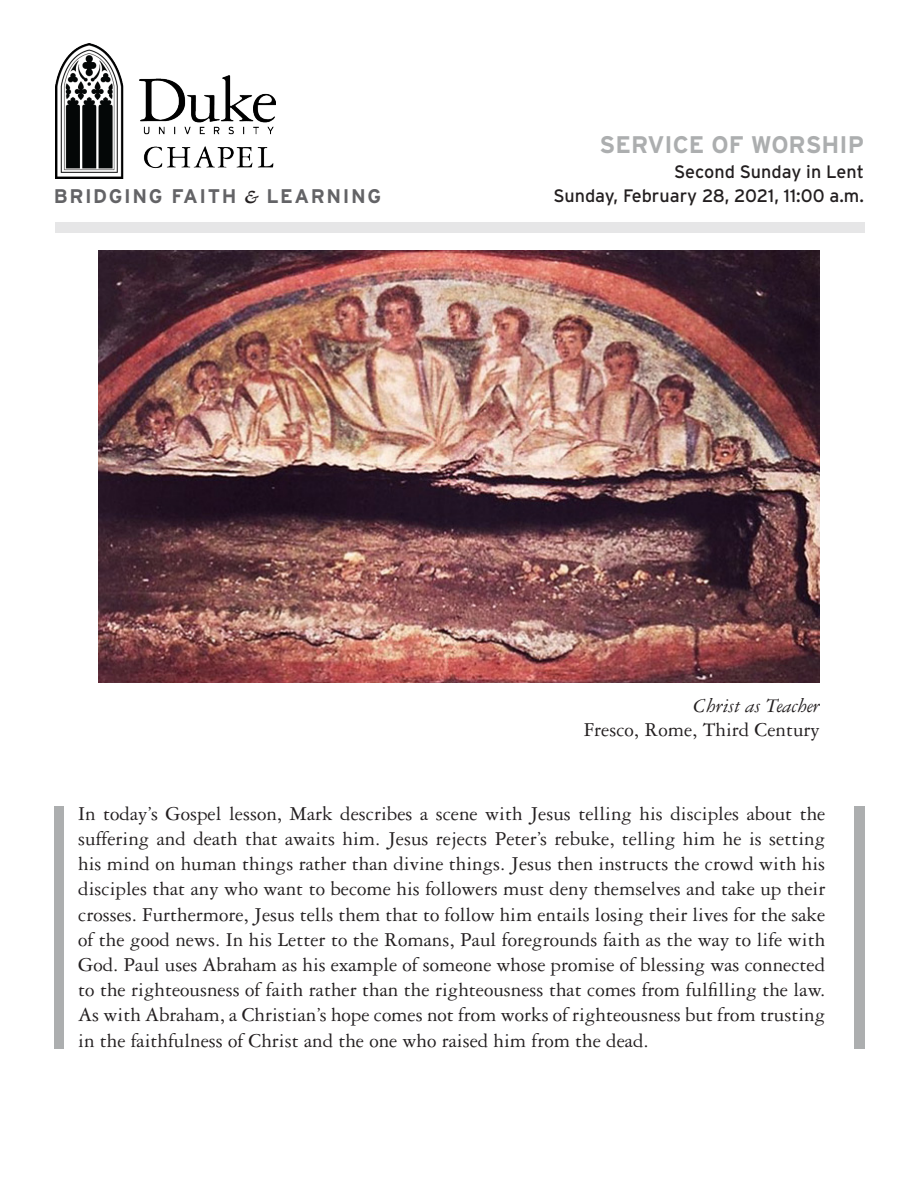
<style>
.page{position:relative;width:918px;height:1188px;background:#fff}
.page>*{position:absolute;margin:0;border:0;box-sizing:border-box;transform-origin:0 0}
.Header_1{font:700 24px "Interstate";color:#acaeaf}
.t1{font:21px/25.2px "Garamond 3 LT Std";color:#231f20;text-align:justify}
.t2{font:italic 21px "Garamond 3 LT Std";color:#231f20}
.t3{font:700 19.65px "Interstate";letter-spacing:.08em;color:#636366}
.Header_1-2{font:18px "Interstate";color:#231f20}
.s1{font-family:"Garamond 3 LT Std";font-style:italic;color:#231f20}
</style>
<div class="page">
<div style="left:55px;top:223px;width:810px;height:10px;background:#e6e6e7"></div>
<img style="left:55px;top:43px;width:221px;height:135px">
<img style="left:98px;top:250px;width:722px;height:432px">
<div style="left:54px;top:806px;width:10px;height:243px;background:#acaeaf"></div>
<div style="left:854px;top:806px;width:11px;height:243px;background:#acaeaf"></div>
<p class="t3" style="left:54px;top:185px;width:329px">BRIDGING FAITH <span class="s1">&amp;</span> LEARNING</p>
<p class="Header_1" style="left:600px;top:131px;width:266px">SERVICE OF WORSHIP</p>
<p class="Header_1-2" style="left:674px;top:161px;width:191px">Second Sunday in Lent</p>
<p class="Header_1-2" style="left:553px;top:186px;width:312px">Sunday, February 28, 2021, 11:00 a.m.</p>
<p class="t2" style="left:694px;top:694px;width:128px">Christ as Teacher</p>
<p class="t1" style="left:584px;top:717px;width:238px">Fresco, Rome, Third Century</p>
<p class="t1" style="left:78px;top:801px;width:749px">In today’s Gospel lesson, Mark describes a scene with Jesus telling his disciples about the suffering and death that awaits him. Jesus rejects Peter’s rebuke, telling him he is setting his mind on human things rather than divine things. Jesus then instructs the crowd with his disciples that any who want to become his followers must deny themselves and take up their crosses. Furthermore, Jesus tells them that to follow him entails losing their lives for the sake of the good news. In his Letter to the Romans, Paul foregrounds faith as the way to life with God. Paul uses Abraham as his example of someone whose promise of blessing was connected to the righteousness of faith rather than the righteousness that comes from fulfilling the law.<br>As with Abraham, a Christian’s hope comes not from works of righteousness but from trusting in the faithfulness of Christ and the one who raised him from the dead.</p>
</div>
